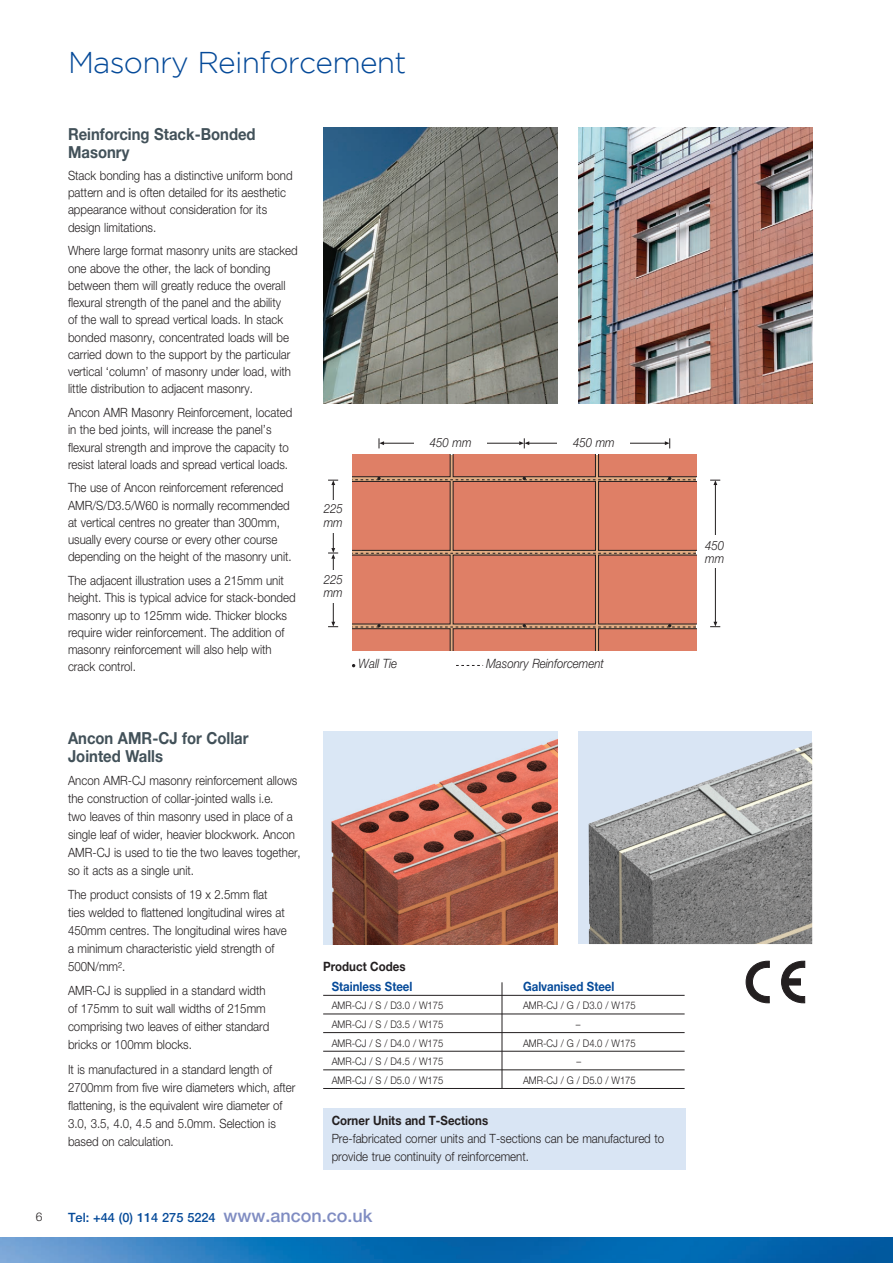
<style>
.page{position:relative;width:893px;height:1263px;background:#fff}
.page>*{position:absolute;margin:0;border:0;box-sizing:border-box;transform-origin:0 0}
.t1{font:300 30px "Gotham";letter-spacing:-.025em;color:#054a99}
.t2{font:700 16.5px/18px "Helvetica Neue";color:#425159;scale:.9 1}
.t3{font:300 12.75px/17.2px "Helvetica Neue";color:#231f20;scale:.9 1}
.t4{font:italic 300 12.75px/13.5px "Helvetica Neue";color:#231f20;scale:.9 1}
.t5{font:700 12.75px "Helvetica Neue";color:#231f20;scale:.9 1}
.t6{font:500 12.75px "Helvetica Neue";color:#054a99}
.t7{font:700 12.75px "Helvetica Neue";color:#054a99;scale:.9 1}
.t8{font:300 12px "Helvetica Neue";color:#231f20}
.t9{font:300 10.5px "Helvetica Neue";color:#231f20;scale:.9 1}
.s1{font-size:18px;color:#7f8cc2}
</style>
<div class="page">
<img style="left:323px;top:731px;width:234px;height:213px">
<div style="left:578px;top:731px;width:234px;height:213px;background:#d9e5f4"></div>
<img style="left:589px;top:742px;width:223px;height:202px">
<img style="left:578px;top:128px;width:234px;height:276px">
<img style="left:323px;top:128px;width:234px;height:276px">
<hr style="left:323px;top:995px;width:362px;height:1px;background:#231f20">
<hr style="left:323px;top:1014px;width:362px;height:1px;background:#231f20">
<hr style="left:323px;top:1032px;width:362px;height:1px;background:#231f20">
<hr style="left:323px;top:1051px;width:362px;height:1px;background:#231f20">
<hr style="left:323px;top:1069px;width:362px;height:1px;background:#231f20">
<hr style="left:323px;top:1088px;width:362px;height:1px;background:#231f20">
<hr style="left:502px;top:982px;width:1px;height:107px;background:#231f20">
<hr style="left:384px;top:443px;width:135px;height:1px;background:#231f20">
<svg style="left:379px;top:438px;width:5px;height:10px"></svg>
<hr style="left:529px;top:443px;width:136px;height:1px;background:#231f20">
<svg style="left:519px;top:438px;width:10px;height:10px"></svg>
<svg style="left:665px;top:438px;width:5px;height:10px"></svg>
<svg style="left:456px;top:665px;width:27px;height:1px"></svg>
<hr style="left:333px;top:485px;width:1px;height:63px;background:#231f20">
<svg style="left:328px;top:480px;width:10px;height:5px"></svg>
<hr style="left:333px;top:558px;width:1px;height:64px;background:#231f20">
<svg style="left:328px;top:548px;width:10px;height:11px"></svg>
<svg style="left:328px;top:622px;width:10px;height:5px"></svg>
<hr style="left:715px;top:485px;width:1px;height:137px;background:#231f20">
<svg style="left:352px;top:455px;width:344px;height:196px;background:#d87d64"></svg>
<svg style="left:710px;top:480px;width:10px;height:5px"></svg>
<svg style="left:710px;top:622px;width:10px;height:5px"></svg>
<div style="left:415px;top:437px;width:72px;height:15px;background:#fff"></div>
<div style="left:558px;top:437px;width:72px;height:15px;background:#fff"></div>
<div style="left:700px;top:535px;width:29px;height:33px;background:#fff"></div>
<div style="left:318px;top:500px;width:30px;height:32px;background:#fff"></div>
<div style="left:318px;top:571px;width:30px;height:32px;background:#fff"></div>
<img style="left:0;top:1237px;width:893px;height:26px">
<div style="left:323px;top:1108px;width:363px;height:62px;background:#d9e5f4"></div>
<svg style="left:746px;top:961px;width:23px;height:42px"></svg>
<svg style="left:781px;top:961px;width:24px;height:42px"></svg>
<h1 class="t1" style="left:68px;top:46px;width:340px">Masonry Reinforcement</h1>
<p class="t2" style="left:68px;top:125px;width:210px">Reinforcing Stack-Bonded<br>Masonry</p>
<p class="t3" style="left:68px;top:167px;width:251px">Stack bonding has a distinctive uniform bond pattern and is often detailed for its aesthetic appearance without consideration for its design limitations.</p>
<p class="t3" style="left:68px;top:242px;width:257px">Where large format masonry units are stacked one above the other, the lack of bonding between them will greatly reduce the overall flexural strength of the panel and the ability<br>of the wall to spread vertical loads. In stack bonded masonry, concentrated loads will be carried down to the support by the particular vertical ‘column’ of masonry under load, with little distribution to adjacent masonry.</p>
<p class="t3" style="left:68px;top:404px;width:251px">Ancon AMR Masonry Reinforcement, located in the bed joints, will increase the panel’s flexural strength and improve the capacity to resist lateral loads and spread vertical loads.</p>
<p class="t3" style="left:68px;top:479px;width:250px">The use of Ancon reinforcement referenced AMR/S/D3.5/W60 is normally recommended at vertical centres no greater than 300mm, usually every course or every other course depending on the height of the masonry unit.</p>
<p class="t3" style="left:68px;top:572px;width:254px">The adjacent illustration uses a 215mm unit height. This is typical advice for stack-bonded masonry up to 125mm wide. Thicker blocks require wider reinforcement. The addition of masonry reinforcement will also help with crack control.</p>
<p class="t4" style="left:324px;top:502px;width:23px">225 mm</p>
<p class="t4" style="left:324px;top:572px;width:23px">225 mm</p>
<p class="t4" style="left:430px;top:435px;width:48px">450 mm</p>
<p class="t4" style="left:573px;top:435px;width:48px">450 mm</p>
<p class="t4" style="left:359px;top:657px;width:44px">Wall Tie</p>
<p class="t4" style="left:486px;top:657px;width:132px">Masonry Reinforcement</p>
<p class="t2" style="left:68px;top:729px;width:202px">Ancon AMR-CJ for Collar<br>Jointed Walls</p>
<p class="t3" style="left:68px;top:771px;width:260px;line-height:18px">Ancon AMR-CJ masonry reinforcement allows the construction of collar-jointed walls i.e.<br>two leaves of thin masonry used in place of a single leaf of wider, heavier blockwork. Ancon AMR-CJ is used to tie the two leaves together, so it acts as a single unit.</p>
<p class="t3" style="left:68px;top:885px;width:245px;line-height:18px">The product consists of 19 x 2.5mm flat ties welded to flattened longitudinal wires at 450mm centres. The longitudinal wires have a minimum characteristic yield strength of 500N/mm².</p>
<p class="t3" style="left:68px;top:981px;width:225px;line-height:18px">AMR-CJ is supplied in a standard width of 175mm to suit wall widths of 215mm comprising two leaves of either standard bricks or 100mm blocks.</p>
<p class="t3" style="left:68px;top:1060px;width:254px;line-height:18px">It is manufactured in a standard length of 2700mm from five wire diameters which, after flattening, is the equivalent wire diameter of 3.0, 3.5, 4.0, 4.5 and 5.0mm. Selection is based on calculation.</p>
<p class="t5" style="left:323px;top:958px;width:93px">Product Codes</p>
<p class="t7" style="left:332px;top:978px;width:91px">Stainless Steel</p>
<p class="t7" style="left:523px;top:978px;width:103px">Galvanised Steel</p>
<p class="t9" style="left:332px;top:999px;width:126px">AMR-CJ / S / D3.0 / W175</p>
<p class="t9" style="left:523px;top:999px;width:127px">AMR-CJ / G / D3.0 / W175</p>
<p class="t9" style="left:332px;top:1018px;width:126px">AMR-CJ / S / D3.5 / W175</p>
<p class="t9" style="left:576px;top:1018px;width:7px">–</p>
<p class="t9" style="left:332px;top:1036px;width:126px">AMR-CJ / S / D4.0 / W175</p>
<p class="t9" style="left:523px;top:1036px;width:127px">AMR-CJ / G / D4.0 / W175</p>
<p class="t9" style="left:332px;top:1055px;width:126px">AMR-CJ / S / D4.5 / W175</p>
<p class="t9" style="left:576px;top:1055px;width:7px">–</p>
<p class="t9" style="left:332px;top:1074px;width:126px">AMR-CJ / S / D5.0 / W175</p>
<p class="t9" style="left:523px;top:1074px;width:127px">AMR-CJ / G / D5.0 / W175</p>
<p class="t5" style="left:332px;top:1113px;width:175px">Corner Units and T-Sections</p>
<p class="t3" style="left:332px;top:1129px;width:371px;line-height:18px">Pre-fabricated corner units and T-sections can be manufactured to provide true continuity of reinforcement.</p>
<p class="t8" style="left:36px;top:1210px;width:8px">6</p>
<p class="t6" style="left:68px;top:1209px;width:306px">Tel: +44 (0) 114 275 5224 <span class="s1">www.ancon.co.uk</span></p>
<p class="t4" style="left:705px;top:538px;width:23px">450 mm</p>
</div>
